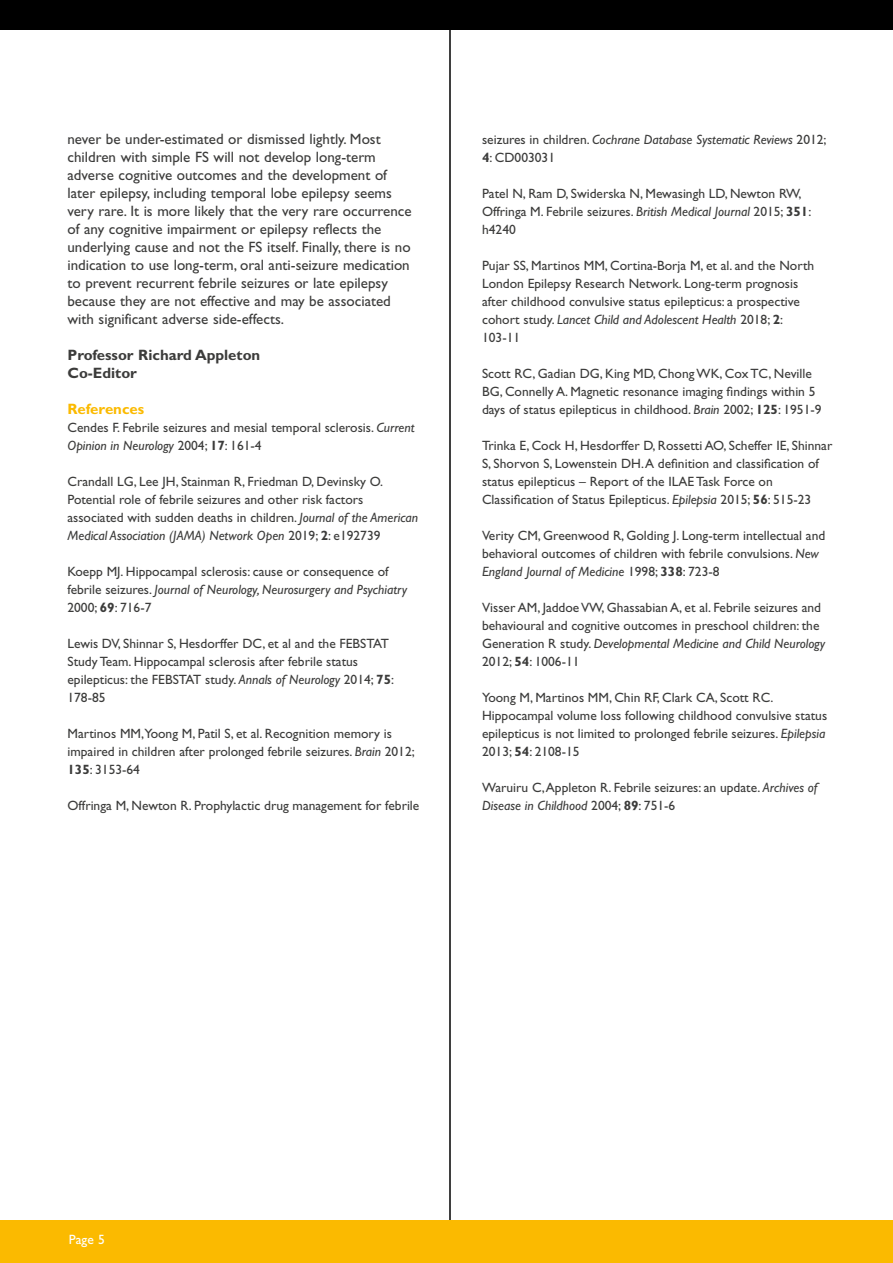
<style>
.page{position:relative;width:893px;height:1263px;background:#fff}
.page>*{position:absolute;margin:0;border:0;box-sizing:border-box;transform-origin:0 0}
.t1{font:15px/18px "Gill Sans Std";color:#3c3c3b}
.t2{font:700 15px/18px "Gill Sans Std";color:#3c3c3b}
.t3{font:700 15px "Gill Sans Std";color:#fbba00}
.t4{font:13.5px/18px "Gill Sans Std";color:#3c3c3b}
.t5{font:13.5px "Gill Sans Std";color:#fff}
.s1{font-style:italic}
.s2{font-weight:700}
</style>
<div class="page">
<hr style="left:449px;top:0;width:2px;height:1220px;background:#000">
<div style="left:0;top:0;width:893px;height:30px;background:#000"></div>
<div style="left:0;top:1220px;width:893px;height:43px;background:#fbba00"></div>
<p class="t1" style="left:67px;top:130px;width:346px">never be under-estimated or dismissed lightly. Most children with simple FS will not develop long-term adverse cognitive outcomes and the development of later epilepsy, including temporal lobe epilepsy seems very rare. It is more likely that the very rare occurrence of any cognitive impairment or epilepsy reflects the underlying cause and not the FS itself. Finally, there is no indication to use long-term, oral anti-seizure medication to prevent recurrent febrile seizures or late epilepsy because they are not effective and may be associated with significant adverse side-effects.</p>
<p class="t2" style="left:67px;top:346px;width:194px">Professor Richard Appleton<br>Co-Editor</p>
<p class="t3" style="left:67px;top:400px;width:78px">References</p>
<p class="t4" style="left:67px;top:419px;width:349px">Cendes F. Febrile seizures and mesial temporal sclerosis. <span class="s1">Current<br>Opinion in Neurology</span> 2004; <span class="s2">17</span>: 161-4</p>
<p class="t4" style="left:67px;top:473px;width:352px">Crandall LG, Lee JH, Stainman R, Friedman D, Devinsky O.<br>Potential role of febrile seizures and other risk factors associated with sudden deaths in children. <span class="s1">Journal of the American Medical Association (JAMA) Network Open</span> 2019; <span class="s2">2</span>: e192739</p>
<p class="t4" style="left:67px;top:563px;width:341px">Koepp MJ. Hippocampal sclerosis: cause or consequence of febrile seizures. <span class="s1">Journal of Neurology, Neurosurgery and Psychiatry<br></span>2000; <span class="s2">69</span>: 716-7</p>
<p class="t4" style="left:67px;top:635px;width:328px">Lewis DV, Shinnar S, Hesdorffer DC, et al and the FEBSTAT Study Team. Hippocampal sclerosis after febrile status epilepticus: the FEBSTAT study. <span class="s1">Annals of Neurology</span> 2014; <span class="s2">75</span>:<br>178-85</p>
<p class="t4" style="left:67px;top:725px;width:349px">Martinos MM,Yoong M, Patil S, et al. Recognition memory is impaired in children after prolonged febrile seizures. <span class="s1">Brain</span> 2012;<br><span class="s2">135</span>: 3153-64</p>
<p class="t4" style="left:67px;top:797px;width:353px">Offringa M, Newton R. Prophylactic drug management for febrile</p>
<p class="t4" style="left:482px;top:131px;width:346px">seizures in children. <span class="s1">Cochrane Database Systematic Reviews</span> 2012;<br><span class="s2">4</span>: CD003031</p>
<p class="t4" style="left:482px;top:185px;width:331px">Patel N, Ram D, Swiderska N, Mewasingh LD, Newton RW,<br>Offringa M. Febrile seizures. <span class="s1">British Medical Journal</span> 2015; <span class="s2">351</span>: h4240</p>
<p class="t4" style="left:482px;top:257px;width:334px">Pujar SS, Martinos MM, Cortina-Borja M, et al. and the North London Epilepsy Research Network. Long-term prognosis after childhood convulsive status epilepticus: a prospective cohort study. <span class="s1">Lancet Child and Adolescent Health</span> 2018; <span class="s2">2</span>:<br>103-11</p>
<p class="t4" style="left:482px;top:364px;width:341px">Scott RC, Gadian DG, King MD, Chong WK, Cox TC, Neville<br>BG, Connelly A. Magnetic resonance imaging findings within 5 days of status epilepticus in childhood. <span class="s1">Brain</span> 2002; <span class="s2">125</span>: 1951-9</p>
<p class="t4" style="left:482px;top:436px;width:352px">Trinka E, Cock H, Hesdorffer D, Rossetti AO, Scheffer IE, Shinnar S, Shorvon S, Lowenstein DH. A definition and classification of status epilepticus – Report of the ILAE Task Force on Classification of Status Epilepticus. <span class="s1">Epilepsia</span> 2015; <span class="s2">56</span>: 515-23</p>
<p class="t4" style="left:482px;top:526px;width:345px">Verity CM, Greenwood R, Golding J. Long-term intellectual and behavioral outcomes of children with febrile convulsions. <span class="s1">New<br>England Journal of Medicine</span> 1998; <span class="s2">338</span>: 723-8</p>
<p class="t4" style="left:482px;top:598px;width:345px">Visser AM, Jaddoe VW, Ghassabian A, et al. Febrile seizures and behavioural and cognitive outcomes in preschool children: the Generation R study. <span class="s1">Developmental Medicine and Child Neurology </span>2012; <span class="s2">54</span>: 1006-11</p>
<p class="t4" style="left:482px;top:688px;width:347px">Yoong M, Martinos MM, Chin RF, Clark CA, Scott RC.<br>Hippocampal volume loss following childhood convulsive status epilepticus is not limited to prolonged febrile seizures. <span class="s1">Epilepsia </span>2013; <span class="s2">54</span>: 2108-15</p>
<p class="t4" style="left:482px;top:778px;width:337px">Waruiru C, Appleton R. Febrile seizures: an update. <span class="s1">Archives of<br>Disease in Childhood</span> 2004; <span class="s2">89</span>: 751-6</p>
<p class="t5" style="left:69px;top:1231px;width:37px">Page 5</p>
</div>
